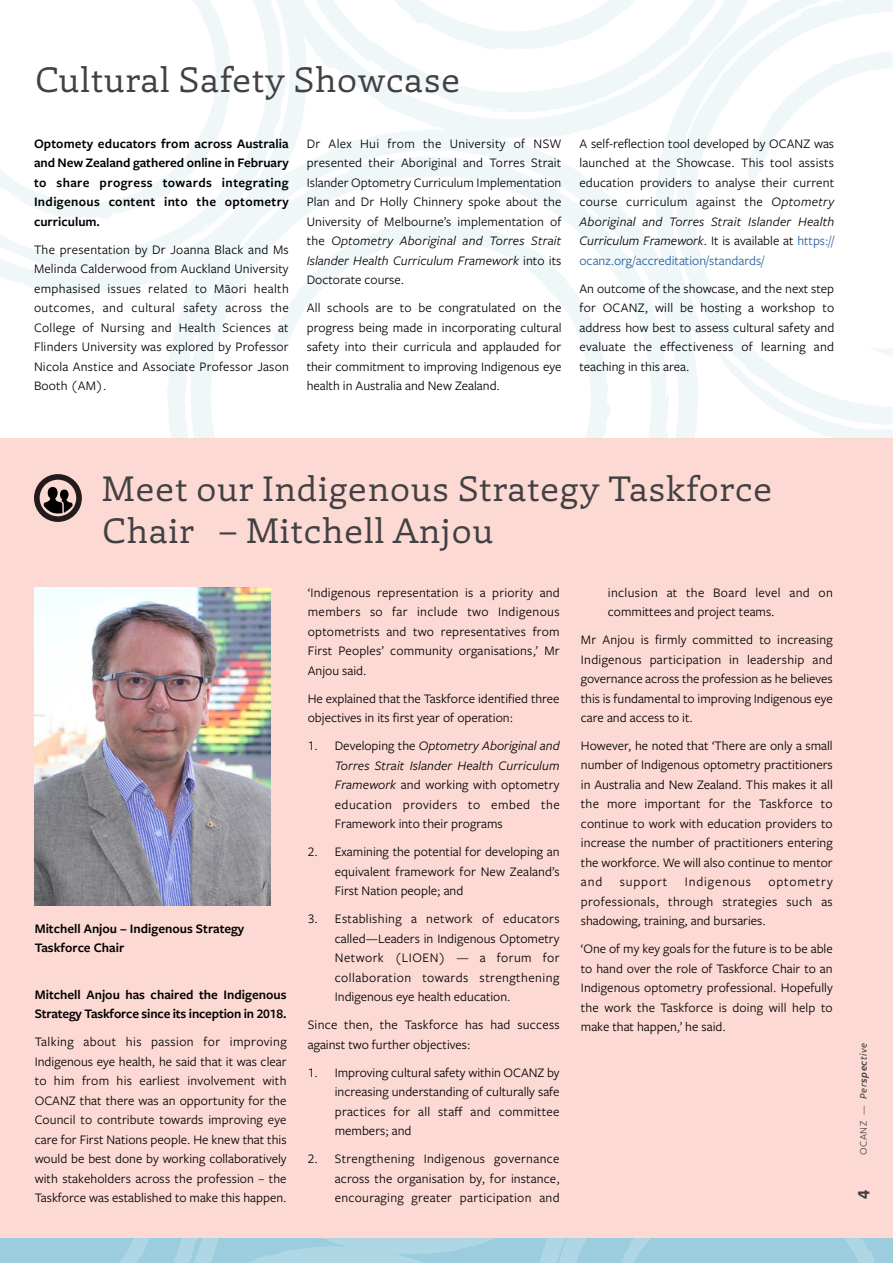
<style>
.page{position:relative;width:893px;height:1263px;background:#fff}
.page>*{position:absolute;margin:0;border:0;box-sizing:border-box;transform-origin:0 0}
.t1{font:37.5px/41.2px "Laski Slab";letter-spacing:.01em;color:#414042}
.t2{font:700 18px "Freight Sans Pro";color:#414042}
.t3{font:13.5px/19.5px "Freight Sans Pro";color:#000;text-align:justify}
.t4{font:600 13.5px/19.5px "Freight Sans Pro";color:#000}
.t5{font:13.5px "Freight Sans Pro";letter-spacing:.065em;color:#000}
.t6{font:italic 500 10.5px "Freight Sans Pro";color:#414042}
.s1{font-style:italic}
.s2{color:#215e9e}
.s3{font-weight:400;font-style:normal}
.s4{font-weight:600}
</style>
<div class="page">
<svg style="left:803px;top:425px;width:90px;height:13px"></svg>
<svg style="left:700px;top:0;width:193px;height:425px"></svg>
<svg style="left:747px;top:51px;width:146px;height:307px"></svg>
<svg style="left:0;top:271px;width:166px;height:24px;fill:#f0f7f9"></svg>
<svg style="left:0;top:235px;width:166px;height:36px"></svg>
<svg style="left:0;top:0;width:231px;height:219px"></svg>
<svg style="left:253px;top:0;width:531px;height:140px"></svg>
<svg style="left:277px;top:0;width:479px;height:113px;fill:#f0f7f9"></svg>
<svg style="left:342px;top:0;width:347px;height:50px"></svg>
<svg style="left:166px;top:129px;width:534px;height:309px;fill:#f0f7f9"></svg>
<svg style="left:190px;top:155px;width:480px;height:283px"></svg>
<svg style="left:274px;top:220px;width:338px;height:218px"></svg>
<div style="left:0;top:438px;width:893px;height:825px;background:#fcd9d2"></div>
<img style="left:35px;top:587px;width:235px;height:318px">
<svg style="left:0;top:1239px;width:893px;height:24px;background:#a1cfdf"></svg>
<svg style="left:37px;top:477px;width:42px;height:42px"></svg>
<div style="left:34px;top:474px;width:48px;height:48px;border:6px solid #241f21;border-radius:50%"></div>
<svg style="left:43px;top:487px;width:30px;height:27px"></svg>
<h1 class="t1" style="left:35px;top:58px;width:427px">Cultural Safety Showcase</h1>
<p class="t4" style="left:34px;top:133px;width:256px;text-align:justify">Optomety educators from across Australia and New Zealand gathered online in February to share progress towards integrating Indigenous content into the optometry curriculum.</p>
<p class="t3" style="left:34px;top:239px;width:256px">The presentation by Dr Joanna Black and Ms Melinda Calderwood from Auckland University emphasised issues related to Māori health outcomes, and cultural safety across the College of Nursing and Health Sciences at Flinders University was explored by Professor Nicola Anstice and Associate Professor Jason Booth (AM).</p>
<p class="t3" style="left:307px;top:133px;width:256px">Dr Alex Hui from the University of NSW presented their Aboriginal and Torres Strait Islander Optometry Curriculum Implementation Plan and Dr Holly Chinnery spoke about the University of Melbourne’s implementation of the <span class="s1">Optometry Aboriginal and Torres Strait Islander Health Curriculum Framework</span> into its Doctorate course.</p>
<p class="t3" style="left:307px;top:298px;width:256px">All schools are to be congratulated on the progress being made in incorporating cultural safety into their curricula and applauded for their commitment to improving Indigenous eye health in Australia and New Zealand.</p>
<p class="t3" style="left:579px;top:133px;width:256px">A self-reflection tool developed by OCANZ was launched at the Showcase. This tool assists education providers to analyse their current course curriculum against the <span class="s1">Optometry Aboriginal and Torres Strait Islander Health Curriculum Framework</span>. It is available at <span class="s2">https:// ocanz.org/accreditation/standards/</span></p>
<p class="t3" style="left:579px;top:278px;width:256px">An outcome of the showcase, and the next step for OCANZ, will be hosting a workshop to address how best to assess cultural safety and evaluate the effectiveness of learning and teaching in this area.</p>
<h1 class="t1" style="left:102px;top:467px;width:672px">Meet our Indigenous Strategy Taskforce<br>Chair – Mitchell Anjou</h1>
<p class="t4" style="left:35px;top:918px;width:211px">Mitchell Anjou – Indigenous Strategy<br>Taskforce Chair</p>
<p class="t4" style="left:35px;top:984px;width:253px">Mitchell Anjou has chaired the Indigenous<br>Strategy Taskforce since its inception in 2018.</p>
<p class="t3" style="left:35px;top:1032px;width:253px">Talking about his passion for improving Indigenous eye health, he said that it was clear to him from his earliest involvement with OCANZ that there was an opportunity for the Council to contribute towards improving eye care for First Nations people. He knew that this would be best done by working collaboratively with stakeholders across the profession – the Taskforce was established to make this happen.</p>
<p class="t3" style="left:308px;top:582px;width:253px">‘Indigenous representation is a priority and members so far include two Indigenous optometrists and two representatives from First Peoples’ community organisations,’ Mr Anjou said.</p>
<p class="t3" style="left:308px;top:688px;width:253px">He explained that the Taskforce identified three objectives in its first year of operation:</p>
<p class="t3" style="left:335px;top:735px;width:226px;text-indent:-27px">1. Developing the <span class="s1">Optometry Aboriginal and Torres Strait Islander Health Curriculum Framework</span> and working with optometry education providers to embed the Framework into their programs</p>
<p class="t3" style="left:335px;top:841px;width:226px;text-indent:-27px">2. Examining the potential for developing an equivalent framework for New Zealand’s First Nation people; and</p>
<p class="t3" style="left:335px;top:908px;width:226px;text-indent:-27px">3. Establishing a network of educators called—Leaders in Indigenous Optometry Network (LIOEN) — a forum for collaboration towards strengthening Indigenous eye health education.</p>
<p class="t3" style="left:308px;top:1014px;width:253px">Since then, the Taskforce has had success against two further objectives:</p>
<p class="t3" style="left:335px;top:1062px;width:226px;text-indent:-27px">1. Improving cultural safety within OCANZ by increasing understanding of culturally safe practices for all staff and committee members; and</p>
<p class="t3" style="left:335px;top:1148px;width:226px;text-indent:-27px">2. Strengthening Indigenous governance across the organisation by, for instance, encouraging greater participation and</p>
<p class="t3" style="left:608px;top:582px;width:226px">inclusion at the Board level and on committees and project teams.</p>
<p class="t3" style="left:581px;top:629px;width:253px">Mr Anjou is firmly committed to increasing Indigenous participation in leadership and governance across the profession as he believes this is fundamental to improving Indigenous eye care and access to it.</p>
<p class="t3" style="left:581px;top:735px;width:253px">However, he noted that ‘There are only a small number of Indigenous optometry practitioners in Australia and New Zealand. This makes it all the more important for the Taskforce to continue to work with education providers to increase the number of practitioners entering the workforce. We will also continue to mentor and</p>
<p class="t5" style="left:620px;top:873px;width:49px">support</p>
<p class="t5" style="left:685px;top:873px;width:67px">Indigenous</p>
<p class="t3" style="left:581px;top:872px;width:253px;text-indent:187px">optometry professionals, through strategies such as shadowing, training, and bursaries.</p>
<p class="t3" style="left:581px;top:939px;width:253px">‘One of my key goals for the future is to be able to hand over the role of Taskforce Chair to an Indigenous optometry professional. Hopefully the work the Taskforce is doing will help to make that happen,’ he said.</p>
<p class="t6" style="left:856px;top:1155px;width:113px;rotate:-90deg"><span class="s3">OCANZ —</span> Per<span class="s4">spec</span>tive</p>
<h2 class="t2" style="left:851px;top:1199px;width:10px;rotate:-90deg">4</h2>
</div>
